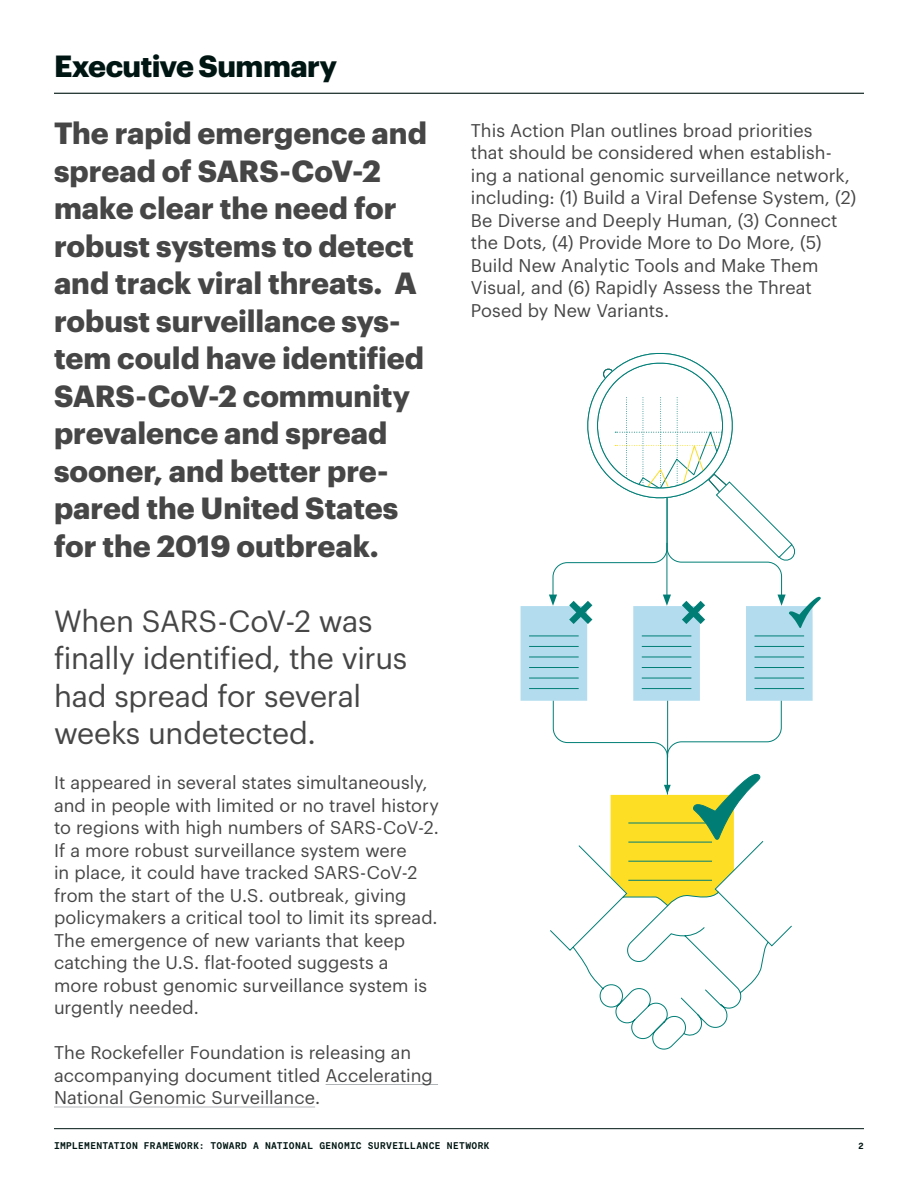
<style>
.page{position:relative;width:918px;height:1188px;background:#fff}
.page>*{position:absolute;margin:0;border:0;box-sizing:border-box;transform-origin:0 0}
.t1{font:700 30px/37.5px "Graphik";color:#464646}
.t2{font:30px/37.5px "Graphik";letter-spacing:-.01em;color:#464646}
.t3{font:700 30px "Graphik";letter-spacing:-.02em;color:#001612}
.t4{font:18px/22.5px "Graphik";letter-spacing:.005em;color:#464646}
.t5{font:9.75px "Moderat Mono Bold";letter-spacing:.03em;color:#001612}
</style>
<div class="page">
<hr style="left:54px;top:93px;width:810px;height:1px;background:#001612">
<hr style="left:326px;top:1084px;width:112px;height:1px;background:#b1b4b6">
<hr style="left:54px;top:1107px;width:261px;height:1px;background:#b1b4b6">
<svg style="left:550px;top:906px;width:242px;height:144px"></svg>
<svg style="left:521px;top:353px;width:300px;height:553px"></svg>
<hr style="left:54px;top:1128px;width:810px;height:1px;background:#001612">
<h1 class="t3" style="left:54px;top:42px;width:285px">Executive Summary</h1>
<p class="t1" style="left:54px;top:112px;width:374px">The rapid emergence and spread of SARS-CoV-2 make clear the need for robust systems to detect and track viral threats. A robust surveillance sys&shy;tem could have identified<br>SARS-CoV-2 community prevalence and spread sooner, and better pre&shy;pared the United States for the 2019 outbreak.</p>
<h1 class="t2" style="left:54px;top:599px;width:355px">When SARS-CoV-2 was finally identified, the virus had spread for several weeks undetected.</h1>
<p class="t4" style="left:54px;top:770px;width:386px">It appeared in several states simultaneously, and in people with limited or no travel history to regions with high numbers of SARS-CoV-2.<br>If a more robust surveillance system were<br>in place, it could have tracked SARS-CoV-2 from the start of the U.S. outbreak, giving policymakers a critical tool to limit its spread.<br>The emergence of new variants that keep catching the U.S. flat-footed suggests a<br>more robust genomic surveillance system is urgently needed.</p>
<p class="t4" style="left:54px;top:1040px;width:380px">The Rockefeller Foundation is releasing an accompanying document titled Accelerating<br>National Genomic Surveillance.</p>
<p class="t4" style="left:471px;top:117px;width:387px">This Action Plan outlines broad priorities<br>that should be considered when establish&shy;ing a national genomic surveillance network, including: (1) Build a Viral Defense System, (2)<br>Be Diverse and Deeply Human, (3) Connect the Dots, (4) Provide More to Do More, (5)<br>Build New Analytic Tools and Make Them Visual, and (6) Rapidly Assess the Threat Posed by New Variants.</p>
<p class="t5" style="left:54px;top:1140px;width:437px">IMPLEMENTATION FRAMEWORK: TOWARD A NATIONAL GENOMIC SURVEILLANCE NETWORK</p>
<p class="t5" style="left:858px;top:1140px;width:7px">2</p>
</div>
